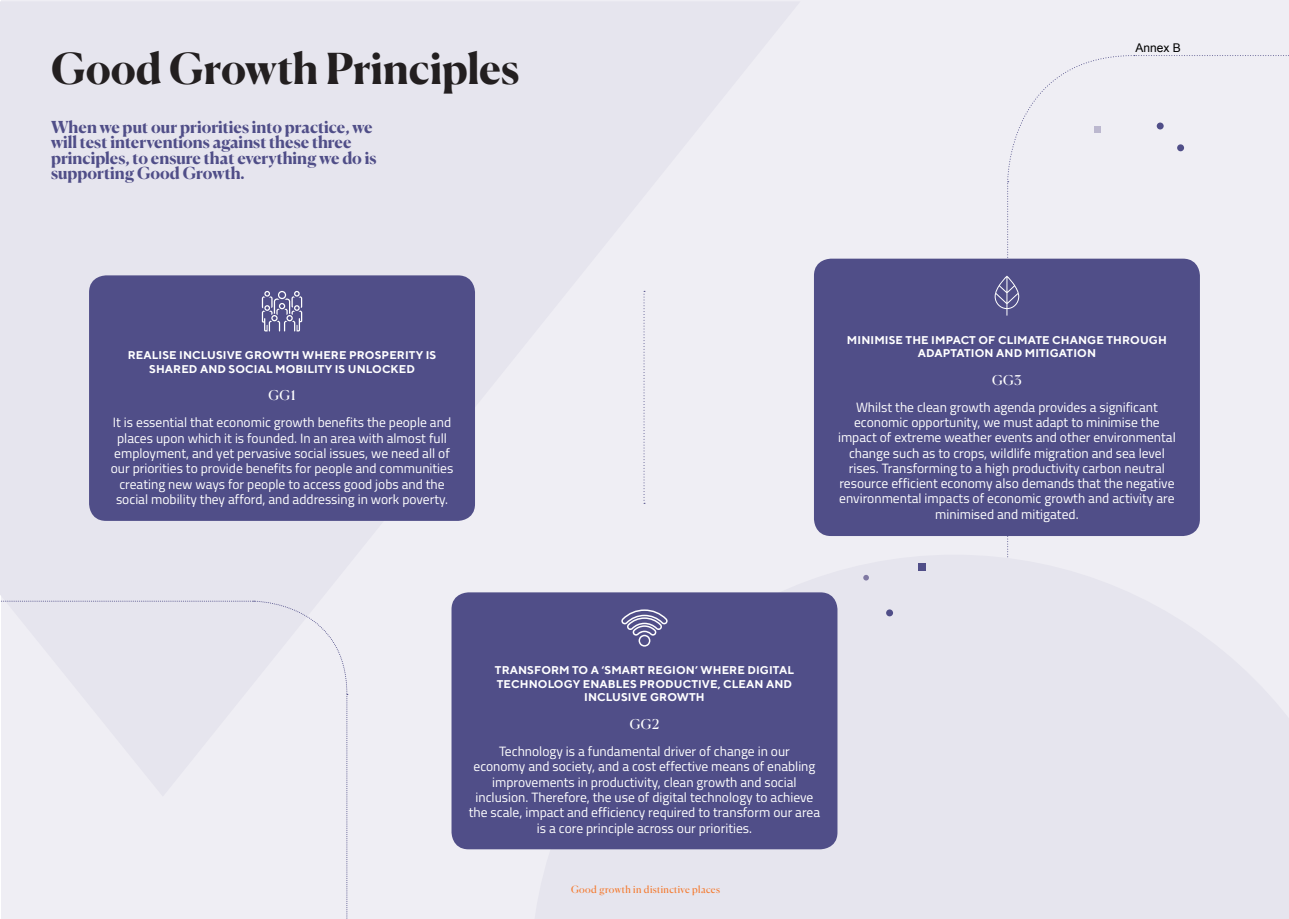
<style>
.page{position:relative;width:1289px;height:919px;background:#fff}
.page>*{position:absolute;margin:0;border:0;box-sizing:border-box;transform-origin:0 0}
.t1{font:700 42.6px "Canela";color:#231f20}
.t2{font:700 16.5px/15.3px "Canela";color:#504e88}
.t3{font:13.5px/15.3px "Titillium";color:#fff;text-align:center}
.t4{font:13.5px "Canela";letter-spacing:.035em;color:#fff}
.t5{font:12px "Arial";color:#000}
.t6{font:700 11.25px/13.5px "TT Norms";letter-spacing:.01em;color:#fff;text-align:center}
.t7{font:9.9px "Canela";letter-spacing:.035em;color:#f47b31}
</style>
<div class="page">
<div style="left:1px;top:0;width:1287px;height:918px;background:#e6e5ee"></div>
<svg style="left:1px;top:600px;width:347px;height:319px"></svg>
<svg style="left:643px;top:291px;width:2px;height:213px"></svg>
<div style="left:814px;top:258px;width:385px;height:278px;background:#504e88;border-radius:17px"></div>
<svg style="left:994px;top:55px;width:295px;height:662px"></svg>
<div style="left:918px;top:563px;width:7px;height:7px;background:#504e88"></div>
<svg style="left:863px;top:575px;width:6px;height:5px"></svg>
<div style="left:1177px;top:144px;width:6px;height:7px;background:#504e88;border-radius:50%"></div>
<div style="left:886px;top:609px;width:7px;height:7px;background:#504e88;border-radius:50%"></div>
<div style="left:1156px;top:122px;width:7px;height:7px;background:#504e88;border-radius:50%"></div>
<div style="left:451px;top:592px;width:386px;height:257px;background:#504e88;border-radius:17px"></div>
<svg style="left:621px;top:609px;width:46px;height:37px"></svg>
<div style="left:89px;top:275px;width:386px;height:246px;background:#504e88;border-radius:17px"></div>
<svg style="left:262px;top:291px;width:40px;height:40px"></svg>
<h1 class="t1" style="left:51px;top:35px;width:470px">Good Growth Principles</h1>
<p class="t2" style="left:51px;top:118px;width:327px">When we put our priorities into practice, we will test interventions against these three principles, to ensure that everything we do is supporting Good Growth.</p>
<p class="t5" style="left:1135px;top:39px;width:47px">Annex B</p>
<p class="t6" style="left:128px;top:348px;width:310px">REALISE INCLUSIVE GROWTH WHERE PROSPERITY IS<br>SHARED AND SOCIAL MOBILITY IS UNLOCKED</p>
<p class="t4" style="left:268px;top:385px;width:28px">GG1</p>
<p class="t3" style="left:111px;top:414px;width:344px">It is essential that economic growth benefits the people and places upon which it is founded. In an area with almost full employment, and yet pervasive social issues, we need all of our priorities to provide benefits for people and communities creating new ways for people to access good jobs and the social mobility they afford, and addressing in work poverty.</p>
<p class="t6" style="left:847px;top:332px;width:321px">MINIMISE THE IMPACT OF CLIMATE CHANGE THROUGH<br>ADAPTATION AND MITIGATION</p>
<p class="t4" style="left:992px;top:369px;width:31px">GG3</p>
<p class="t3" style="left:838px;top:398px;width:339px">Whilst the clean growth agenda provides a significant economic opportunity, we must adapt to minimise the impact of extreme weather events and other environmental change such as to crops, wildlife migration and sea level rises. Transforming to a high productivity carbon neutral resource efficient economy also demands that the negative environmental impacts of economic growth and activity are minimised and mitigated.</p>
<p class="t6" style="left:495px;top:663px;width:300px">TRANSFORM TO A ‘SMART REGION’ WHERE DIGITAL<br>TECHNOLOGY ENABLES PRODUCTIVE, CLEAN AND<br>INCLUSIVE GROWTH</p>
<p class="t4" style="left:630px;top:713px;width:31px">GG2</p>
<p class="t3" style="left:469px;top:743px;width:353px">Technology is a fundamental driver of change in our<br>economy and society, and a cost effective means of enabling improvements in productivity, clean growth and social inclusion. Therefore, the use of digital technology to achieve the scale, impact and efficiency required to transform our area is a core principle across our priorities.</p>
<p class="t7" style="left:571px;top:881px;width:151px">Good growth in distinctive places</p>
</div>
